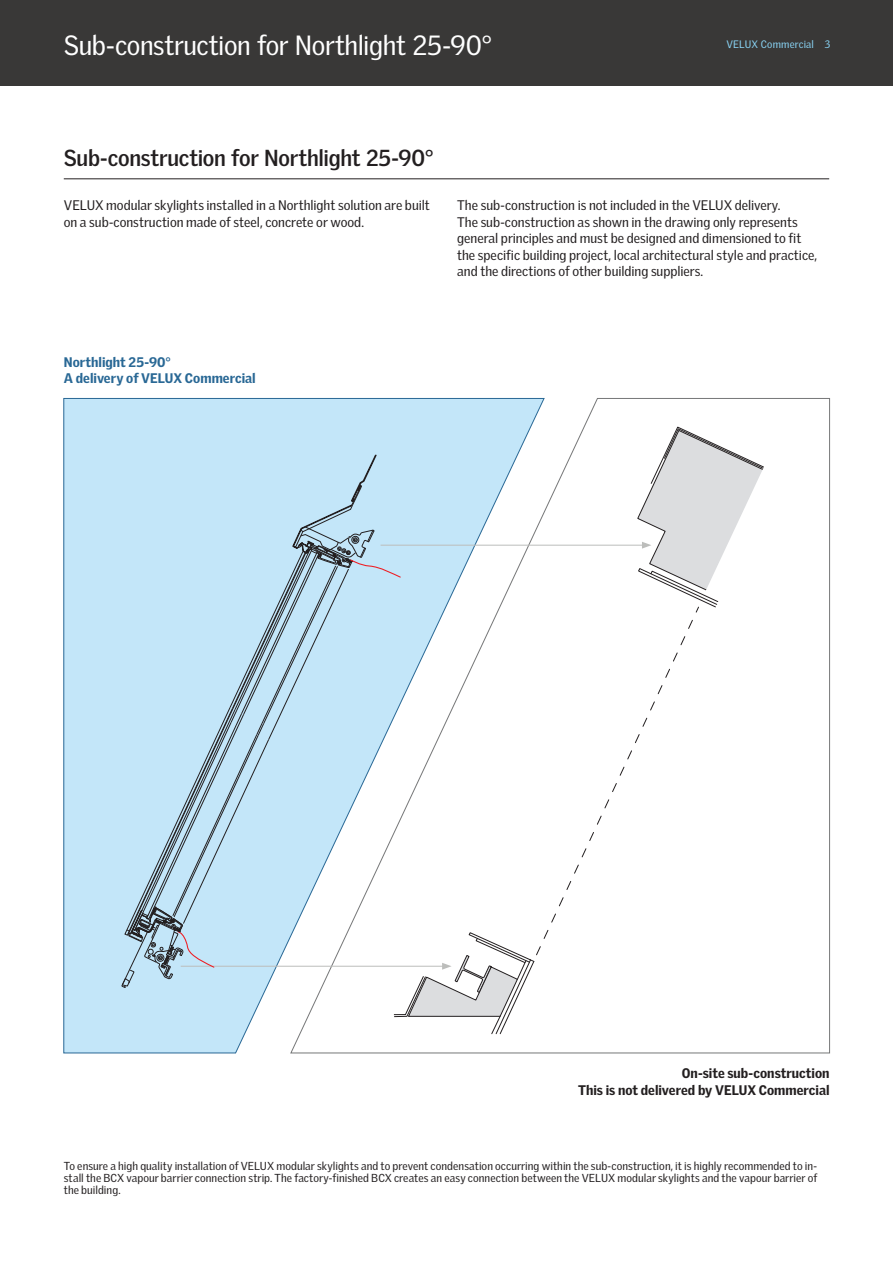
<style>
.page{position:relative;width:893px;height:1263px;background:#fff}
.page>*{position:absolute;margin:0;border:0;box-sizing:border-box;transform-origin:0 0}
.VDS_Produkt_headline{font:27px "Velux Gothic";letter-spacing:-.015em;color:#fff}
.VDS_Produkt_headline-2{font:700 22.5px "Velux Gothic";letter-spacing:-.015em;color:#231f20}
.VDS_body{font:13.5px/16.5px "Velux Gothic";color:#231f20}
.VDS_body-2{font:900 13.5px "Velux Gothic";color:#231f20}
.VDS_body-3{font:900 13.5px "Velux Gothic";color:#296895}
.VDS_body-4{font:11.25px/12px "Velux Gothic";letter-spacing:.005em;color:#231f20;text-align:justify}
.t1{font:10.5px "Velux Gothic";letter-spacing:.015em;color:#89d3f4}
</style>
<div class="page">
<div style="left:63px;top:398px;width:182px;height:656px;background:#c3e6f9"></div>
<hr style="left:64px;top:179px;width:765px;height:1px;background:#231f20">
<div style="left:0;top:0;width:893px;height:85px;background:#393837"></div>
<svg style="left:290px;top:398px;width:540px;height:656px"></svg>
<svg style="left:536px;top:606px;width:163px;height:349px"></svg>
<hr style="left:381px;top:545px;width:263px;height:1px;background:#bcbdbb">
<svg style="left:637px;top:426px;width:128px;height:182px"></svg>
<svg style="left:121px;top:398px;width:414px;height:636px"></svg>
<p class="VDS_Produkt_headline" style="left:64px;top:29px;width:430px">Sub-construction for Northlight 25-90°</p>
<p class="t1" style="left:726px;top:38px;width:89px">VELUX Commercial</p>
<p class="t1" style="left:825px;top:38px;width:7px">3</p>
<p class="VDS_Produkt_headline-2" style="left:64px;top:144px;width:372px">Sub-construction for Northlight 25-90°</p>
<p class="VDS_body" style="left:64px;top:197px;width:368px">VELUX modular skylights installed in a Northlight solution are built on a sub-construction made of steel, concrete or wood.</p>
<p class="VDS_body" style="left:457px;top:197px;width:362px">The sub-construction is not included in the VELUX delivery.<br>The sub-construction as shown in the drawing only represents general principles and must be designed and dimensioned to fit the specific building project, local architectural style and practice, and the directions of other building suppliers.</p>
<p class="VDS_body-3" style="left:64px;top:353px;width:109px">Northlight 25-90°</p>
<p class="VDS_body-3" style="left:64px;top:370px;width:193px">A delivery of VELUX Commercial</p>
<p class="VDS_body-2" style="left:682px;top:1065px;width:149px">On-site sub-construction</p>
<p class="VDS_body-2" style="left:578px;top:1081px;width:253px">This is not delivered by VELUX Commercial</p>
<p class="VDS_body-4" style="left:64px;top:1160px;width:755px">To ensure a high quality installation of VELUX modular skylights and to prevent condensation occurring within the sub-construction, it is highly recommended to in&shy;stall the BCX vapour barrier connection strip. The factory-finished BCX creates an easy connection between the VELUX modular skylights and the vapour barrier of the building.</p>
</div>
